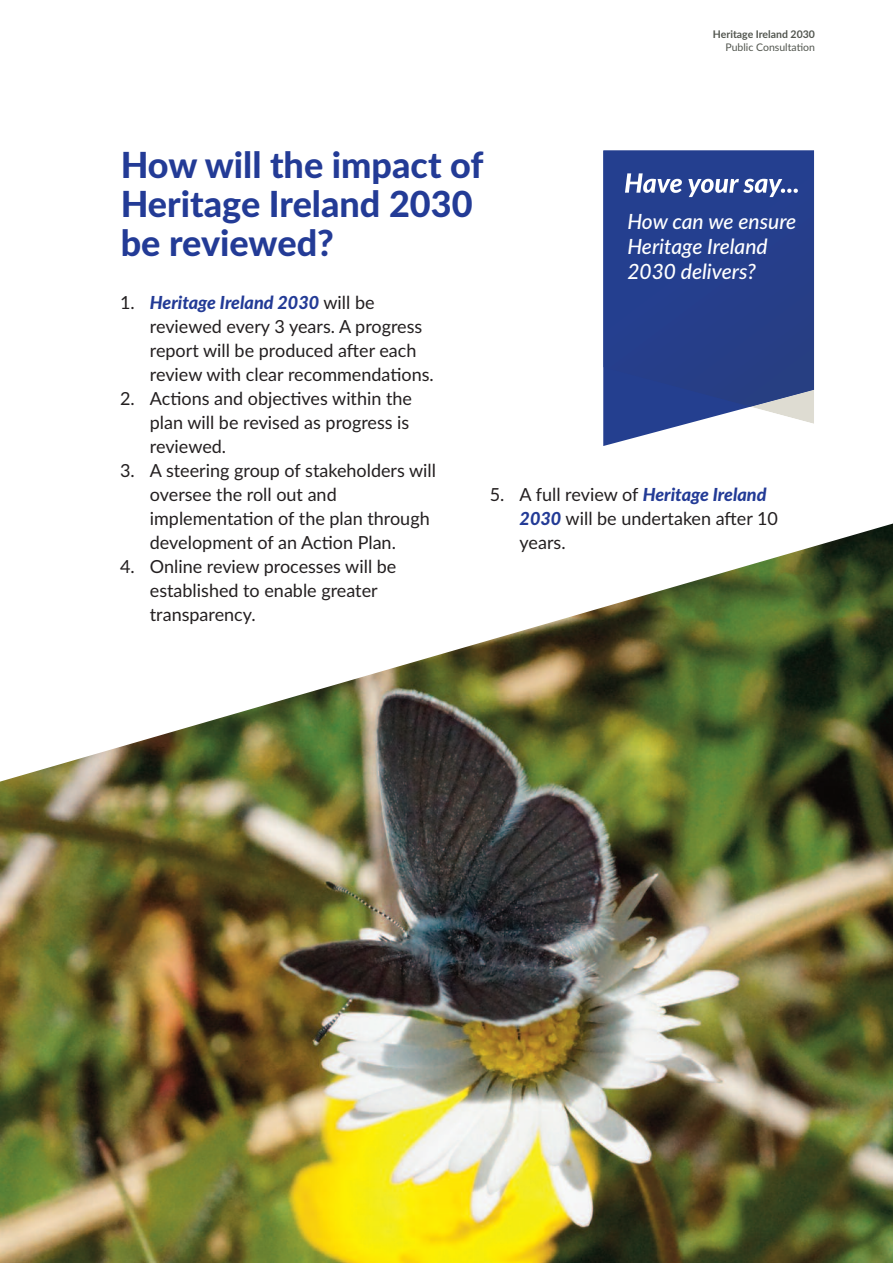
<style>
.page{position:relative;width:893px;height:1263px;background:#fff}
.page>*{position:absolute;margin:0;border:0;box-sizing:border-box;transform-origin:0 0}
.t1{font:800 36px/39px "Lato";color:#233b96}
.t2{font:italic 500 21px/25.2px "Lato";color:#fff}
.t3{font:18px/24px "Lato";color:#231f20}
.t4{font:700 10.5px "Lato";color:#52564f}
.t5{font:10.5px "Lato";color:#52564f}
.s1{font-weight:800;font-style:italic;color:#233b96}
</style>
<div class="page">
<img style="left:0;top:523px;width:893px;height:740px">
<svg style="left:603px;top:407px;width:85px;height:39px;fill:#243f8f"></svg>
<div style="left:603px;top:150px;width:85px;height:257px;background:#243f8f"></div>
<svg style="left:625px;top:173px;width:57px;height:20px"></svg>
<svg style="left:688px;top:150px;width:126px;height:274px"></svg>
<p class="t4" style="left:713px;top:28px;width:104px">Heritage Ireland 2030</p>
<p class="t5" style="left:725px;top:41px;width:91px">Public Consultation</p>
<h1 class="t1" style="left:121px;top:146px;width:364px">How will the impact of<br>Heritage Ireland 2030 be reviewed?</h1>
<p class="t3" style="left:150px;top:291px;width:285px;text-indent:-30px">1. <span class="s1">Heritage Ireland 2030</span> will be reviewed every 3 years. A progress report will be produced after each review with clear recommendations.</p>
<p class="t3" style="left:150px;top:387px;width:264px;text-indent:-30px">2. Actions and objectives within the plan will be revised as progress is reviewed.</p>
<p class="t3" style="left:150px;top:459px;width:288px;text-indent:-30px">3. A steering group of stakeholders will oversee the roll out and implementation of the plan through development of an Action Plan.</p>
<p class="t3" style="left:150px;top:555px;width:248px;text-indent:-30px">4. Online review processes will be established to enable greater transparency.</p>
<p class="t2" style="left:627px;top:209px;width:171px">How can we ensure<br>Heritage Ireland<br>2030 delivers?</p>
<p class="t3" style="left:520px;top:482px;width:260px;text-indent:-30px">5. A full review of <span class="s1">Heritage Ireland<br>2030</span> will be undertaken after 10 years.</p>
</div>
